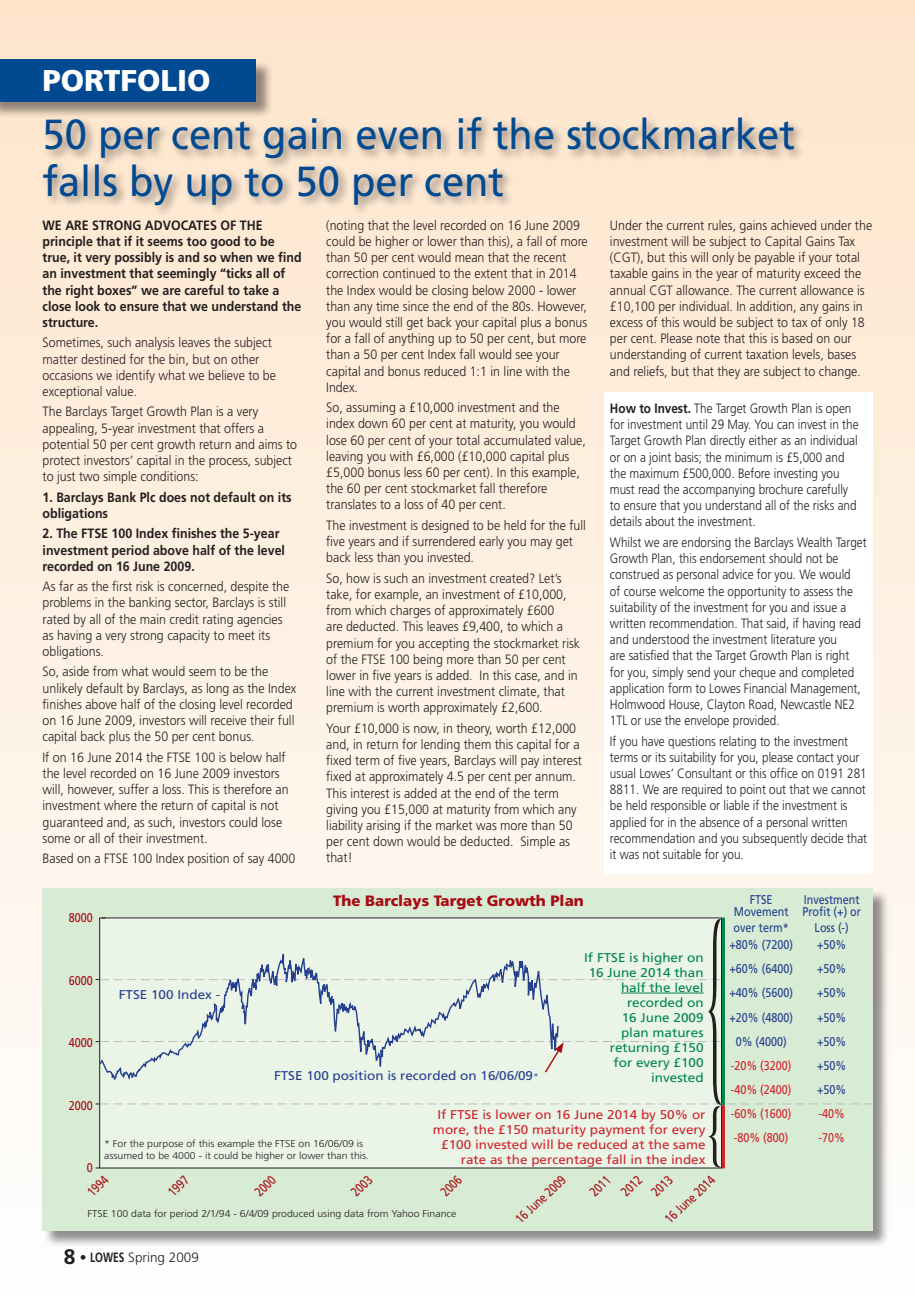
<style>
.page{position:relative;width:915px;height:1297px;background:#fff}
.page>*{position:absolute;margin:0;border:0;box-sizing:border-box;transform-origin:0 0}
.t1{font:42px/46.5px "Frutiger";color:#014990;scale:.95 1}
.t2{font:900 30px "Frutiger";color:#fff}
.t3{font:900 15px "Frutiger";color:#a70a12}
.t4{font:300 13.5px/16.2px "Frutiger";color:#231f20;scale:.92 1}
.t5{font:300 13.5px/16.2px "Frutiger";color:#231f20;scale:.87 1}
.t6{font:700 13.5px/16.2px "Frutiger";color:#231f20;scale:.92 1}
.t7{font:300 13.5px "Frutiger";color:#231f20}
.t8{font:13.05px "Frutiger";color:#a70a12;scale:.8 1}
.t9{font:12.75px/15px "Frutiger";color:#d1232a;text-align:right;scale:1.06 1}
.t10{font:12.75px/24.2px "Frutiger";color:#253f8e;text-align:center;scale:.85 1}
.t11{font:12.75px/15px "Frutiger";color:#00854a;text-align:right;scale:1.06 1}
.t12{font:12.75px "Frutiger";color:#253f8e;scale:1.06 1}
.t13{font:12.75px/24.2px "Frutiger";color:#d1232a;text-align:justify;scale:.85 1}
.t14{font:12.75px "Frutiger";color:#a70a12;scale:.85 1}
.t15{font:300 9.9px/11.9px "Frutiger";color:#231f20;scale:1.06 1}
.s1{font-weight:700}
.s2{font-weight:300;font-size:9.9px}
.s3{font-weight:700;font-size:21px}
</style>
<div class="page">
<div style="left:0;top:0;width:914px;height:1297px;background:linear-gradient(to bottom,#fee5ca,#fdfefd)"></div>
<div style="left:0;top:60px;width:273px;height:59px;background:#231f20;opacity:.5"></div>
<div style="left:0;top:60px;width:256px;height:42px;background:#014990"></div>
<div style="left:40px;top:113px;width:765px;height:104px;background:#231f20;opacity:.5"></div>
<div style="left:604px;top:392px;width:268px;height:482px;background:#fff"></div>
<div style="left:43px;top:889px;width:846px;height:359px;background:#231f20;opacity:.5"></div>
<div style="left:43px;top:888px;width:829px;height:343px;background:#d8ebd4"></div>
<hr style="left:721px;top:917px;width:3px;height:188px;background:#00854a">
<svg style="left:98px;top:710px;width:461px;height:208px;background:#f8f2e6"></svg>
<svg style="left:96px;top:918px;width:776px;height:251px"></svg>
<h2 class="t2" style="left:43px;top:62px;width:169px">PORTFOLIO</h2>
<h1 class="t1" style="left:43px;top:111px;width:793px">50 per cent gain even if the stockmarket falls by up to 50 per cent</h1>
<p class="t6" style="left:43px;top:217px;width:283px">WE ARE STRONG ADVOCATES OF THE principle that if it seems too good to be true, it very possibly is and so when we find an investment that seemingly “ticks all of the right boxes” we are careful to take a close look to ensure that we understand the structure.</p>
<p class="t4" style="left:43px;top:335px;width:255px">Sometimes, such analysis leaves the subject matter destined for the bin, but on other occasions we identify what we believe to be exceptional value.</p>
<p class="t4" style="left:43px;top:404px;width:278px">The Barclays Target Growth Plan is a very appealing, 5-year investment that offers a potential 50 per cent growth return and aims to protect investors’ capital in the process, subject to just two simple conditions:</p>
<p class="t6" style="left:43px;top:489px;width:272px">1. Barclays Bank Plc does not default on its obligations</p>
<p class="t6" style="left:43px;top:525px;width:265px">2. The FTSE 100 Index finishes the 5-year investment period above half of the level recorded on 16 June 2009.</p>
<p class="t4" style="left:43px;top:578px;width:270px">As far as the first risk is concerned, despite the problems in the banking sector, Barclays is still rated by all of the main credit rating agencies as having a very strong capacity to meet its obligations.</p>
<p class="t4" style="left:43px;top:664px;width:277px">So, aside from what would seem to be the unlikely default by Barclays, as long as the Index finishes above half of the closing level recorded on 16 June 2009, investors will receive their full capital back plus the 50 per cent bonus.</p>
<p class="t4" style="left:43px;top:749px;width:269px">If on 16 June 2014 the FTSE 100 is below half the level recorded on 16 June 2009 investors will, however, suffer a loss. This is therefore an investment where the return of capital is not guaranteed and, as such, investors could lose some or all of their investment.</p>
<p class="t4" style="left:43px;top:850px;width:276px">Based on a FTSE 100 Index position of say 4000</p>
<p class="t4" style="left:326px;top:217px;width:286px">(noting that the level recorded on 16 June 2009 could be higher or lower than this), a fall of more than 50 per cent would mean that the recent correction continued to the extent that in 2014 the Index would be closing below 2000 - lower than any time since the end of the 80s. However, you would still get back your capital plus a bonus for a fall of anything up to 50 per cent, but more than a 50 per cent Index fall would see your capital and bonus reduced 1:1 in line with the Index.</p>
<p class="t4" style="left:326px;top:399px;width:284px">So, assuming a £10,000 investment and the index down 60 per cent at maturity, you would lose 60 per cent of your total accumulated value, leaving you with £6,000 (£10,000 capital plus £5,000 bonus less 60 per cent). In this example, the 60 per cent stockmarket fall therefore translates to a loss of 40 per cent.</p>
<p class="t4" style="left:326px;top:517px;width:284px">The investment is designed to be held for the full five years and if surrendered early you may get back less than you invested.</p>
<p class="t4" style="left:326px;top:570px;width:277px">So, how is such an investment created? Let’s take, for example, an investment of £10,000, from which charges of approximately £600<br>are deducted. This leaves £9,400, to which a premium for you accepting the stockmarket risk of the FTSE 100 being more than 50 per cent lower in five years is added. In this case, and in line with the current investment climate, that premium is worth approximately £2,600.</p>
<p class="t4" style="left:326px;top:720px;width:279px">Your £10,000 is now, in theory, worth £12,000 and, in return for lending them this capital for a fixed term of five years, Barclays will pay interest fixed at approximately 4.5 per cent per annum.<br>This interest is added at the end of the term giving you £15,000 at maturity from which any liability arising if the market was more than 50 per cent down would be deducted. Simple as that!</p>
<p class="t4" style="left:609px;top:217px;width:286px">Under the current rules, gains achieved under the investment will be subject to Capital Gains Tax (CGT), but this will only be payable if your total taxable gains in the year of maturity exceed the annual CGT allowance. The current allowance is £10,100 per individual. In addition, any gains in excess of this would be subject to tax of only 18 per cent. Please note that this is based on our understanding of current taxation levels, bases and reliefs, but that they are subject to change.</p>
<p class="t5" style="left:609px;top:400px;width:287px"><span class="s1">How to Invest.</span> The Target Growth Plan is open for investment until 29 May. You can invest in the Target Growth Plan directly either as an individual or on a joint basis; the minimum is £5,000 and the maximum £500,000. Before investing you must read the accompanying brochure carefully to ensure that you understand all of the risks and details about the investment.</p>
<p class="t5" style="left:609px;top:534px;width:296px">Whilst we are endorsing the Barclays Wealth Target Growth Plan, this endorsement should not be construed as personal advice for you. We would<br>of course welcome the opportunity to assess the suitability of the investment for you and issue a written recommendation. That said, if having read and understood the investment literature you<br>are satisfied that the Target Growth Plan is right for you, simply send your cheque and completed application form to Lowes Financial Management, Holmwood House, Clayton Road, Newcastle NE2<br>1TL or use the envelope provided.</p>
<p class="t5" style="left:609px;top:733px;width:297px">If you have questions relating to the investment terms or its suitability for you, please contact your usual Lowes’ Consultant or this office on 0191 281<br>8811. We are required to point out that we cannot be held responsible or liable if the investment is applied for in the absence of a personal written recommendation and you subsequently decide that it was not suitable for you.</p>
<p class="t14" style="left:69px;top:910px;width:30px">8000</p>
<p class="t14" style="left:69px;top:973px;width:30px">6000</p>
<p class="t14" style="left:69px;top:1035px;width:30px">4000</p>
<p class="t14" style="left:69px;top:1098px;width:30px">2000</p>
<p class="t14" style="left:87px;top:1160px;width:9px">0</p>
<p class="t3" style="left:333px;top:892px;width:252px">The Barclays Target Growth Plan</p>
<p class="t11" style="left:584px;top:950px;width:114px">If FTSE is higher on<br>16 June 2014 than half the level recorded on<br>16 June 2009<br>plan matures returning £150<br>for every £100 invested</p>
<p class="t9" style="left:433px;top:1107px;width:258px">If FTSE is lower on 16 June 2014 by 50% or more, the £150 maturity payment for every £100 invested will be reduced at the same rate as the percentage fall in the index</p>
<p class="t12" style="left:119px;top:987px;width:97px">FTSE 100 Index -</p>
<p class="t12" style="left:274px;top:1068px;width:251px">FTSE 100 position is recorded on 16/06/09<span class="s2">*</span></p>
<p class="t15" style="left:104px;top:1137px;width:251px">* For the purpose of this example the FTSE on 16/06/09 is assumed to be 4000 - it could be higher or lower than this.</p>
<p class="t8" style="left:661px;top:1215px;width:81px;rotate:-43deg">16 June 2014</p>
<p class="t8" style="left:84px;top:1187px;width:31px;rotate:-43deg">1994</p>
<p class="t8" style="left:165px;top:1187px;width:31px;rotate:-43deg">1997</p>
<p class="t8" style="left:252px;top:1187px;width:31px;rotate:-43deg">2000</p>
<p class="t8" style="left:348px;top:1187px;width:31px;rotate:-43deg">2003</p>
<p class="t8" style="left:437px;top:1187px;width:31px;rotate:-43deg">2006</p>
<p class="t8" style="left:512px;top:1215px;width:81px;rotate:-43deg">16 June 2009</p>
<p class="t8" style="left:586px;top:1187px;width:31px;rotate:-43deg">2011</p>
<p class="t8" style="left:618px;top:1187px;width:31px;rotate:-43deg">2012</p>
<p class="t8" style="left:648px;top:1187px;width:31px;rotate:-43deg">2013</p>
<p class="t15" style="left:87px;top:1208px;width:349px">FTSE 100 data for period 2/1/94 - 6/4/09 produced using data from Yahoo Finance</p>
<p class="t7" style="left:64px;top:1250px;width:136px"><span class="s3">8</span> <span class="s1">• LOWES</span> Spring 2009</p>
<p class="t10" style="left:733px;top:894px;width:66px;line-height:12px">FTSE<br>Movement</p>
<p class="t10" style="left:729px;top:918px;width:76px;line-height:17.4px">over term* +80% (7200)</p>
<p class="t10" style="left:729px;top:956px;width:76px">+60% (6400) +40% (5600) +20% (4800)<br>0% (4000)</p>
<p class="t13" style="left:730px;top:1053px;width:73px">-20% (3200) -40% (2400) -60% (1600) -80% (800)</p>
<p class="t10" style="left:802px;top:894px;width:71px;line-height:12px;text-align:left">Investment<br>Profit (+) or</p>
<p class="t10" style="left:814px;top:918px;width:42px;line-height:17.4px;text-align:left">Loss (-) +50%</p>
<p class="t10" style="left:816px;top:956px;width:36px;text-align:justify">+50% +50% +50% +50% +50% +50%</p>
<p class="t13" style="left:818px;top:1101px;width:33px">-40% -70%</p>
</div>
